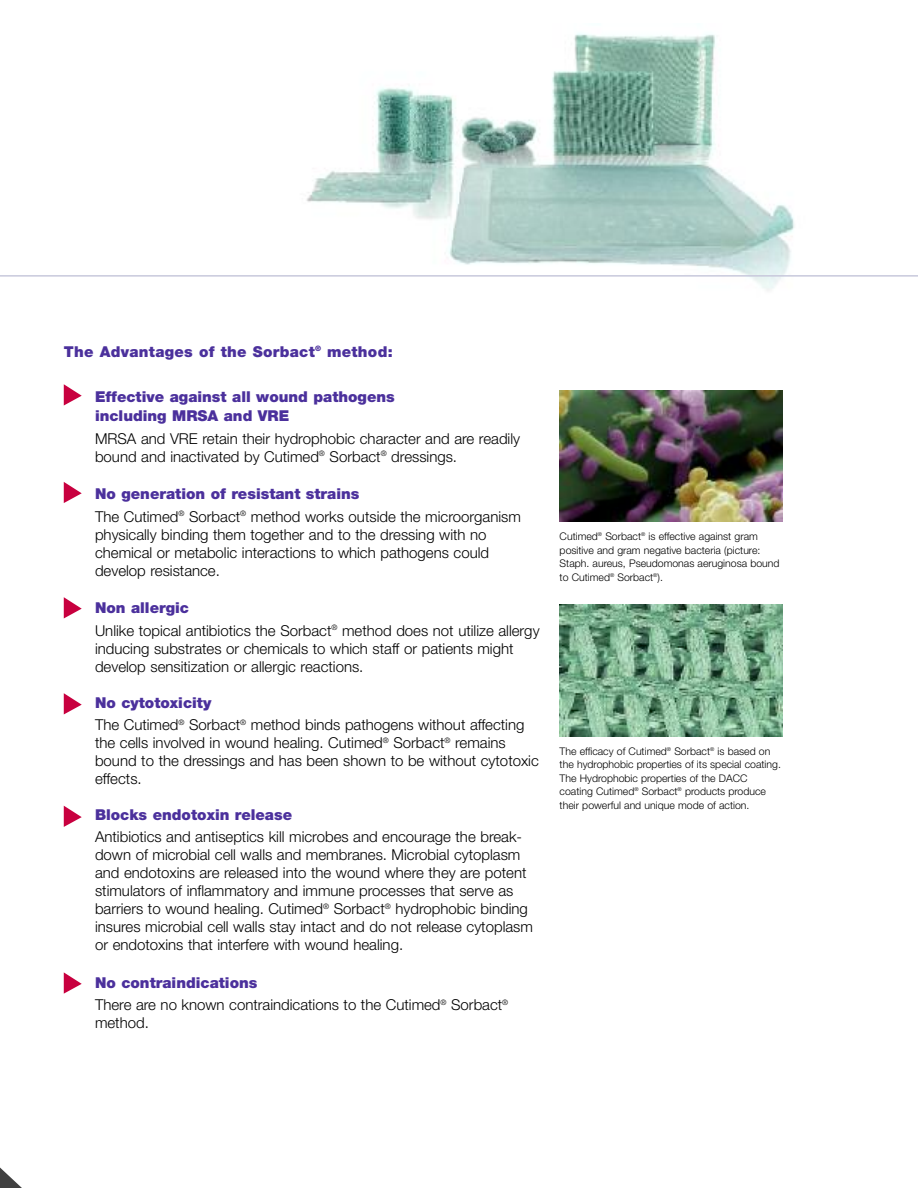
<style>
.page{position:relative;width:918px;height:1188px;background:#fff}
.page>*{position:absolute;margin:0;border:0;box-sizing:border-box;transform-origin:0 0}
.t1{font:300 15px/18px "Helvetica Neue";color:#000}
.t2{font:900 15px/19.5px "Helvetica Neue";color:#4b309c}
.t3{font:900 15px "Helvetica Neue";letter-spacing:.02em;color:#4b309c}
.t4{font:300 10.5px/13.5px "Helvetica Neue";color:#000}
.s1{font-weight:900;color:#4b309c}
</style>
<div class="page">
<svg style="left:0;top:1167px;width:22px;height:21px"></svg>
<img style="left:306px;top:33px;width:489px;height:258px">
<svg style="left:64px;top:384px;width:18px;height:22px"></svg>
<img style="left:560px;top:390px;width:222px;height:131px">
<img style="left:560px;top:605px;width:222px;height:131px">
<svg style="left:64px;top:482px;width:18px;height:21px"></svg>
<svg style="left:64px;top:597px;width:18px;height:21px"></svg>
<svg style="left:64px;top:693px;width:18px;height:21px"></svg>
<svg style="left:64px;top:806px;width:18px;height:21px"></svg>
<svg style="left:64px;top:972px;width:18px;height:22px"></svg>
<hr style="left:0;top:275px;width:918px;height:2px;background:#c8c9dc">
<p class="t3" style="left:64px;top:346px;width:330px">The Advantages of the Sorbact<sup>®</sup> method:</p>
<p class="t2" style="left:95px;top:388px;width:301px">Effective against all wound pathogens including MRSA and VRE</p>
<p class="t1" style="left:95px;top:429px;width:427px">MRSA and VRE retain their hydrophobic character and are readily bound and inactivated by Cutimed<sup>®</sup> Sorbact<sup>®</sup> dressings.</p>
<p class="t1" style="left:95px;top:482px;width:427px;line-height:22.5px"><span class="s1">No generation of resistant strains<br></span>The Cutimed<sup>®</sup> Sorbact<sup>®</sup> method works outside the microorganism</p>
<p class="t1" style="left:95px;top:525px;width:396px">physically binding them together and to the dressing with no chemical or metabolic interactions to which pathogens could develop resistance.</p>
<p class="t1" style="left:95px;top:596px;width:446px;line-height:22.5px"><span class="s1">Non allergic<br></span>Unlike topical antibiotics the Sorbact<sup>®</sup> method does not utilize allergy</p>
<p class="t1" style="left:95px;top:639px;width:420px">inducing substrates or chemicals to which staff or patients might develop sensitization or allergic reactions.</p>
<p class="t1" style="left:95px;top:691px;width:431px;line-height:22.5px"><span class="s1">No cytotoxicity<br></span>The Cutimed<sup>®</sup> Sorbact<sup>®</sup> method binds pathogens without affecting</p>
<p class="t1" style="left:95px;top:733px;width:445px">the cells involved in wound healing. Cutimed<sup>®</sup> Sorbact<sup>®</sup> remains bound to the dressings and has been shown to be without cytotoxic effects.</p>
<p class="t2" style="left:95px;top:806px;width:199px">Blocks endotoxin release</p>
<p class="t1" style="left:95px;top:827px;width:439px">Antibiotics and antiseptics kill microbes and encourage the break&shy;down of microbial cell walls and membranes. Microbial cytoplasm and endotoxins are released into the wound where they are potent stimulators of inflammatory and immune processes that serve as barriers to wound healing. Cutimed<sup>®</sup> Sorbact<sup>®</sup> hydrophobic binding insures microbial cell walls stay intact and do not release cytoplasm or endotoxins that interfere with wound healing.</p>
<p class="t1" style="left:95px;top:971px;width:415px;line-height:22.5px"><span class="s1">No contraindications<br></span>There are no known contraindications to the Cutimed<sup>®</sup> Sorbact<sup>®</sup></p>
<p class="t1" style="left:95px;top:1013px;width:55px">method.</p>
<p class="t4" style="left:560px;top:529px;width:221px">Cutimed<sup>®</sup> Sorbact<sup>®</sup> is effective against gram positive and gram negative bacteria (picture:<br>Staph. aureus, Pseudomonas aeruginosa bound to Cutimed<sup>®</sup> Sorbact<sup>®</sup>).</p>
<p class="t4" style="left:560px;top:744px;width:223px">The efficacy of Cutimed<sup>®</sup> Sorbact<sup>®</sup> is based on the hydrophobic properties of its special coating.<br>The Hydrophobic properties of the DACC coating Cutimed<sup>®</sup> Sorbact<sup>®</sup> products produce their powerful and unique mode of action.</p>
</div>
